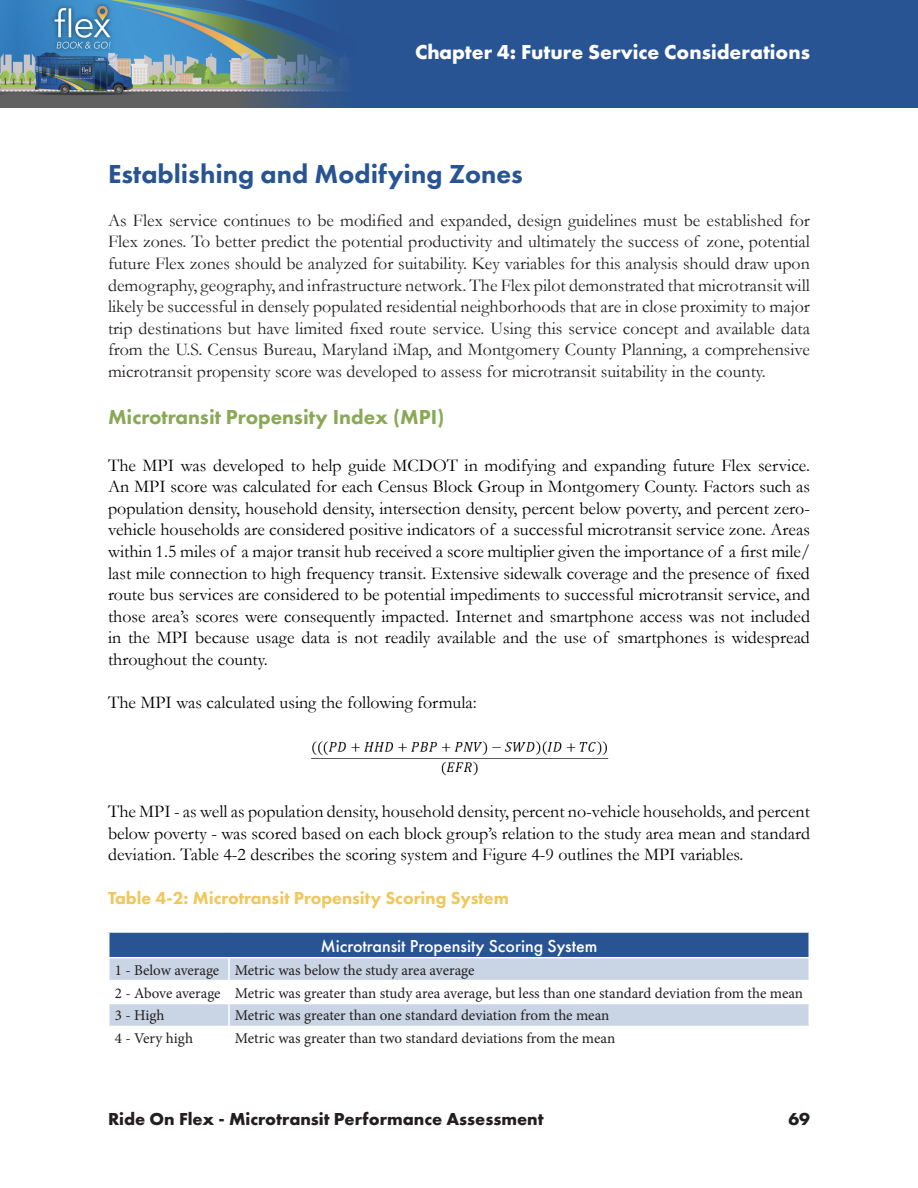
<style>
.page{position:relative;width:918px;height:1188px;background:#fff}
.page>*{position:absolute;margin:0;border:0;box-sizing:border-box;transform-origin:0 0}
.t1{font:800 27px "Futura PT";color:#295493}
.t2{font:700 21px "Futura PT";color:#fff}
.t3{font:800 21px "Futura PT";color:#89a957}
.t4{font:18px/21.6px "Garamond";color:#000;text-align:justify}
.t5{font:18px/21.6px "Garamond";color:#231f20;text-align:justify}
.t6{font:700 18px "Futura PT";color:#231f20}
.t7{font:800 18px "Futura PT";color:#f0c75c}
.t8{font:500 18px "Futura PT";color:#fff}
.t9{font:15px "Minion Pro";letter-spacing:-.005em;color:#231f20}
</style>
<div class="page">
<div style="left:0;top:0;width:918px;height:108px;background:#295493"></div>
<img style="left:0;top:0;width:234px;height:107px">
<svg style="left:234px;top:0;width:111px;height:108px"></svg>
<div style="left:109px;top:932px;width:700px;height:26px;background:#295493"></div>
<svg style="left:110px;top:958px;width:698px;height:68px;fill:#c9d4e4"></svg>
<hr style="left:228px;top:958px;width:2px;height:22px;background:#fff">
<hr style="left:108px;top:980px;width:121px;height:1px;background:#fff">
<hr style="left:229px;top:980px;width:581px;height:1px;background:#fff">
<hr style="left:228px;top:981px;width:2px;height:22px;background:#fff">
<hr style="left:108px;top:1003px;width:121px;height:1px;background:#fff">
<hr style="left:229px;top:1003px;width:581px;height:1px;background:#fff">
<hr style="left:228px;top:1004px;width:2px;height:22px;background:#fff">
<hr style="left:108px;top:931px;width:121px;height:2px;background:#fff">
<hr style="left:108px;top:933px;width:2px;height:24px;background:#fff">
<hr style="left:229px;top:931px;width:581px;height:2px;background:#fff">
<hr style="left:808px;top:933px;width:2px;height:24px;background:#fff">
<hr style="left:108px;top:957px;width:121px;height:1px;background:#fff">
<hr style="left:229px;top:957px;width:581px;height:1px;background:#fff">
<img style="left:311px;top:741px;width:298px;height:35px">
<p class="t2" style="left:415px;top:38px;width:396px">Chapter 4: Future Service Considerations</p>
<p class="t1" style="left:108px;top:157px;width:416px">Establishing and Modifying Zones</p>
<p class="t5" style="left:108px;top:209px;width:704px">As Flex service continues to be modified and expanded, design guidelines must be established for Flex zones. To better predict the potential productivity and ultimately the success of zone, potential future Flex zones should be analyzed for suitability. Key variables for this analysis should draw upon demography, geography, and infrastructure network. The Flex pilot demonstrated that microtransit will likely be successful in densely populated residential neighborhoods that are in close proximity to major trip destinations but have limited fixed route service. Using this service concept and available data from the U.S. Census Bureau, Maryland iMap, and Montgomery County Planning, a comprehensive microtransit propensity score was developed to assess for microtransit suitability in the county.</p>
<p class="t3" style="left:108px;top:404px;width:338px">Microtransit Propensity Index (MPI)</p>
<p class="t4" style="left:108px;top:454px;width:704px">The MPI was developed to help guide MCDOT in modifying and expanding future Flex service.<br>An MPI score was calculated for each Census Block Group in Montgomery County. Factors such as population density, household density, intersection density, percent below poverty, and percent zero&shy;vehicle households are considered positive indicators of a successful microtransit service zone. Areas within 1.5 miles of a major transit hub received a score multiplier given the importance of a first mile/ last mile connection to high frequency transit. Extensive sidewalk coverage and the presence of fixed route bus services are considered to be potential impediments to successful microtransit service, and those area’s scores were consequently impacted. Internet and smartphone access was not included in the MPI because usage data is not readily available and the use of smartphones is widespread throughout the county.</p>
<p class="t4" style="left:108px;top:691px;width:370px">The MPI was calculated using the following formula:</p>
<p class="t4" style="left:108px;top:800px;width:704px">The MPI - as well as population density, household density, percent no-vehicle households, and percent below poverty - was scored based on each block group’s relation to the study area mean and standard deviation. Table 4-2 describes the scoring system and Figure 4-9 outlines the MPI variables.</p>
<p class="t7" style="left:108px;top:886px;width:402px">Table 4-2: Microtransit Propensity Scoring System</p>
<p class="t8" style="left:321px;top:935px;width:278px">Microtransit Propensity Scoring System</p>
<p class="t9" style="left:115px;top:960px;width:106px">1 - Below average</p>
<p class="t9" style="left:235px;top:960px;width:241px">Metric was below the study area average</p>
<p class="t9" style="left:115px;top:983px;width:107px">2 - Above average</p>
<p class="t9" style="left:235px;top:983px;width:570px">Metric was greater than study area average, but less than one standard deviation from the mean</p>
<p class="t9" style="left:115px;top:1006px;width:51px">3 - High</p>
<p class="t9" style="left:235px;top:1006px;width:376px">Metric was greater than one standard deviation from the mean</p>
<p class="t9" style="left:115px;top:1029px;width:80px">4 - Very high</p>
<p class="t9" style="left:235px;top:1029px;width:382px">Metric was greater than two standard deviations from the mean</p>
<p class="t6" style="left:108px;top:1107px;width:437px">Ride On Flex - Microtransit Performance Assessment</p>
<p class="t6" style="left:788px;top:1107px;width:23px">69</p>
</div>
